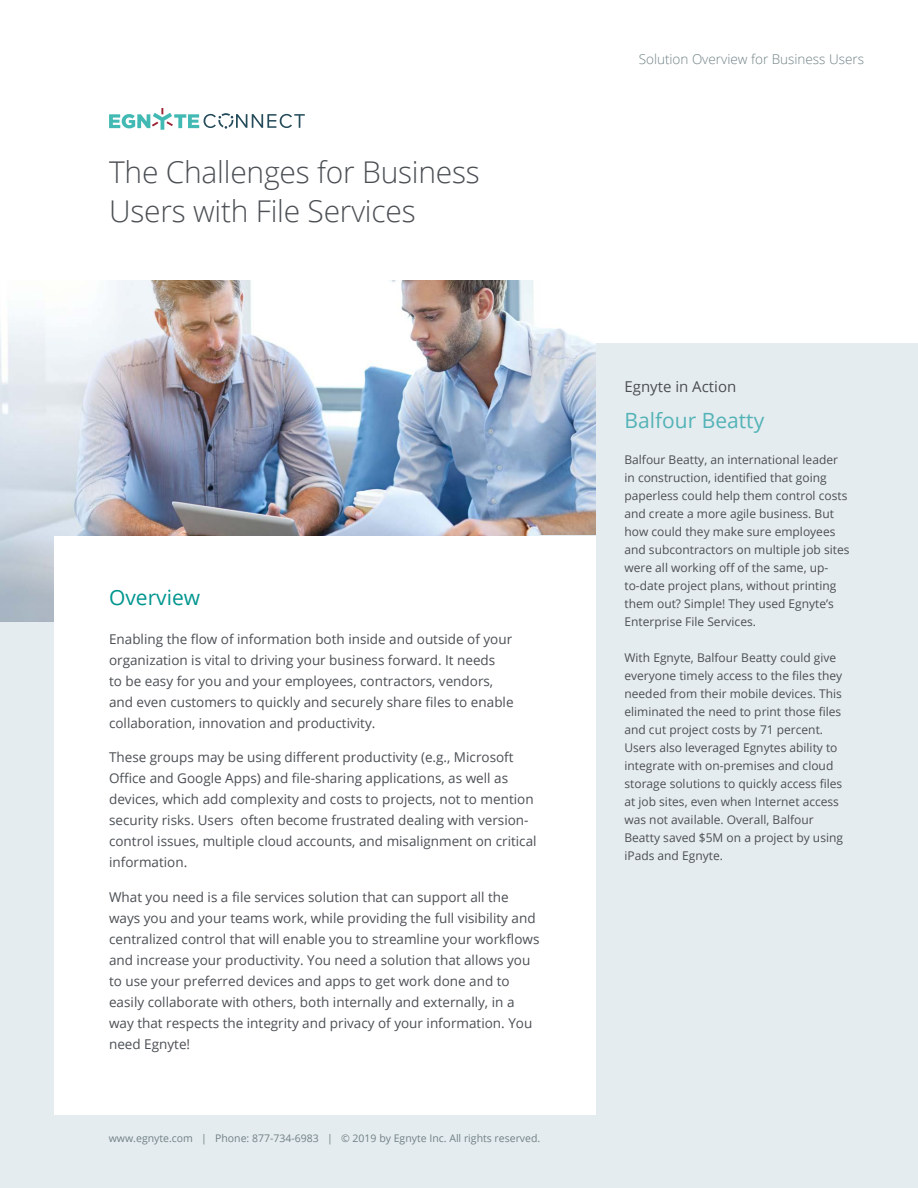
<style>
.page{position:relative;width:918px;height:1188px;background:#fff}
.page>*{position:absolute;margin:0;border:0;box-sizing:border-box;transform-origin:0 0}
.t1{font:300 30px/39px "Open Sans";letter-spacing:-.01em;color:#4b4f54}
.t2{font:21px "Open Sans";color:#53b3b7}
.t3{font:21px "Open Sans";color:#00968f}
.t4{font:15px "Open Sans";color:#4b4f54}
.t5{font:13.5px/21px "Open Sans";color:#4b4f54}
.t6{font:300 13.5px "Open Sans";color:#708186}
.t7{font:12px/18px "Open Sans";color:#4b4f54}
.t8{font:10.5px "Open Sans";color:#708186}
</style>
<div class="page">
<div style="left:0;top:343px;width:918px;height:845px;background:#e5ecef"></div>
<img style="left:0;top:281px;width:595px;height:341px">
<div style="left:54px;top:536px;width:541px;height:579px;background:#fff"></div>
<svg style="left:109px;top:108px;width:196px;height:22px"></svg>
<h1 class="t1" style="left:109px;top:152px;width:372px">The Challenges for Business<br>Users with File Services</h1>
<h2 class="t3" style="left:109px;top:583px;width:93px">Overview</h2>
<p class="t5" style="left:109px;top:628px;width:406px">Enabling the flow of information both inside and outside of your organization is vital to driving your business forward. It needs<br>to be easy for you and your employees, contractors, vendors, and even customers to quickly and securely share files to enable collaboration, innovation and productivity.</p>
<p class="t5" style="left:109px;top:747px;width:429px">These groups may be using different productivity (e.g., Microsoft Office and Google Apps) and file-sharing applications, as well as devices, which add complexity and costs to projects, not to mention security risks. Users often become frustrated dealing with version&shy;control issues, multiple cloud accounts, and misalignment on critical information.</p>
<p class="t5" style="left:109px;top:886px;width:432px">What you need is a file services solution that can support all the ways you and your teams work, while providing the full visibility and centralized control that will enable you to streamline your workflows and increase your productivity. You need a solution that allows you to use your preferred devices and apps to get work done and to easily collaborate with others, both internally and externally, in a way that respects the integrity and privacy of your information. You need Egnyte!</p>
<p class="t8" style="left:109px;top:1131px;width:433px">www.egnyte.com | Phone: 877-734-6983 | © 2019 by Egnyte Inc. All rights reserved.</p>
<p class="t6" style="left:639px;top:50px;width:227px">Solution Overview for Business Users</p>
<p class="t4" style="left:624px;top:376px;width:113px">Egnyte in Action</p>
<h2 class="t2" style="left:624px;top:406px;width:141px">Balfour Beatty</h2>
<p class="t7" style="left:624px;top:450px;width:227px">Balfour Beatty, an international leader in construction, identified that going paperless could help them control costs and create a more agile business. But how could they make sure employees and subcontractors on multiple job sites were all working off of the same, up&shy;to-date project plans, without printing them out? Simple! They used Egnyte’s Enterprise File Services.</p>
<p class="t7" style="left:624px;top:648px;width:220px">With Egnyte, Balfour Beatty could give everyone timely access to the files they needed from their mobile devices. This eliminated the need to print those files and cut project costs by 71 percent.<br>Users also leveraged Egnytes ability to integrate with on-premises and cloud storage solutions to quickly access files at job sites, even when Internet access was not available. Overall, Balfour Beatty saved $5M on a project by using iPads and Egnyte.</p>
</div>
